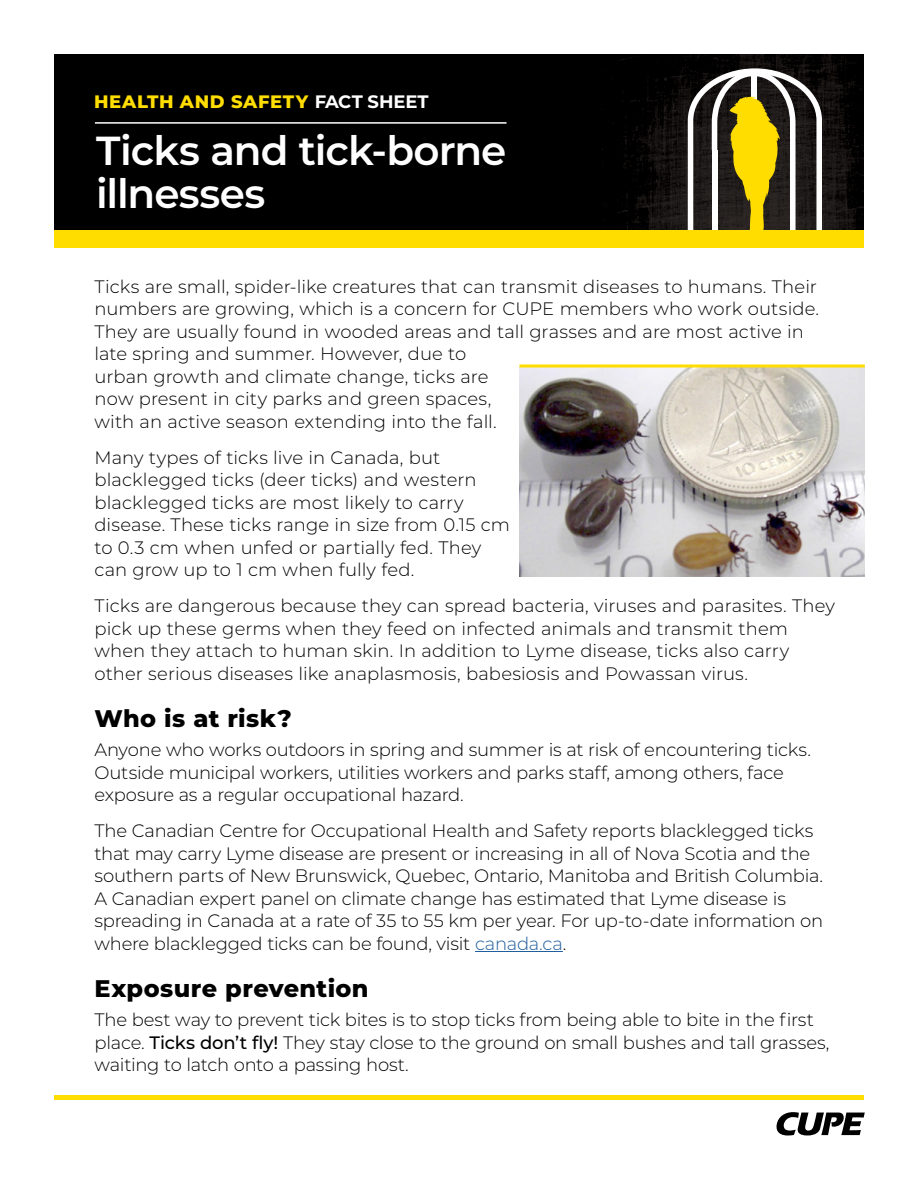
<style>
.page{position:relative;width:918px;height:1188px;background:#fff}
.page>*{position:absolute;margin:0;border:0;box-sizing:border-box;transform-origin:0 0}
.t1{font:600 40.5px/43.5px "Montserrat";letter-spacing:-.02em;color:#fff}
.t2{font:800 24px "Montserrat";letter-spacing:.015em;color:#000}
.t3{font:300 18px/22.5px "Montserrat";letter-spacing:-.005em;color:#000}
.t4{font:800 18px "Montserrat";letter-spacing:.035em;color:#fd0}
.s1{font-weight:700;color:#fff}
.s2{color:#215e9e}
.s3{font-weight:500}
</style>
<div class="page">
<hr style="left:475px;top:951px;width:88px;height:1px;background:#215e9e">
<img style="left:56px;top:54px;width:808px;height:176px">
<svg style="left:688px;top:68px;width:134px;height:162px"></svg>
<div style="left:54px;top:230px;width:810px;height:17px;background:#fd0"></div>
<hr style="left:95px;top:122px;width:412px;height:2px;background:#fff">
<hr style="left:54px;top:1095px;width:810px;height:4px;background:#fd0">
<svg style="left:776px;top:1112px;width:89px;height:24px"></svg>
<img style="left:519px;top:368px;width:346px;height:209px">
<svg style="left:519px;top:364px;width:346px;height:4px"></svg>
<p class="t4" style="left:94px;top:89px;width:336px">HEALTH AND SAFETY <span class="s1">FACT SHEET</span></p>
<h1 class="t1" style="left:96px;top:127px;width:412px">Ticks and tick-borne illnesses</h1>
<p class="t3" style="left:94px;top:274px;width:726px">Ticks are small, spider-like creatures that can transmit diseases to humans. Their numbers are growing, which is a concern for CUPE members who work outside.<br>They are usually found in wooded areas and tall grasses and are most active in late spring and summer. However, due to<br>urban growth and climate change, ticks are<br>now present in city parks and green spaces,<br>with an active season extending into the fall.</p>
<p class="t3" style="left:94px;top:445px;width:417px">Many types of ticks live in Canada, but blacklegged ticks (deer ticks) and western blacklegged ticks are most likely to carry disease. These ticks range in size from 0.15 cm to 0.3 cm when unfed or partially fed. They can grow up to 1 cm when fully fed.</p>
<p class="t3" style="left:94px;top:594px;width:742px">Ticks are dangerous because they can spread bacteria, viruses and parasites. They pick up these germs when they feed on infected animals and transmit them when they attach to human skin. In addition to Lyme disease, ticks also carry other serious diseases like anaplasmosis, babesiosis and Powassan virus.</p>
<h2 class="t2" style="left:94px;top:701px;width:199px">Who is at risk?</h2>
<p class="t3" style="left:94px;top:738px;width:718px">Anyone who works outdoors in spring and summer is at risk of encountering ticks.<br>Outside municipal workers, utilities workers and parks staff, among others, face exposure as a regular occupational hazard.</p>
<p class="t3" style="left:94px;top:819px;width:730px">The Canadian Centre for Occupational Health and Safety reports blacklegged ticks that may carry Lyme disease are present or increasing in all of Nova Scotia and the southern parts of New Brunswick, Quebec, Ontario, Manitoba and British Columbia.<br>A Canadian expert panel on climate change has estimated that Lyme disease is spreading in Canada at a rate of 35 to 55 km per year. For up-to-date information on where blacklegged ticks can be found, visit <span class="s2">canada.ca</span>.</p>
<h2 class="t2" style="left:94px;top:971px;width:276px">Exposure prevention</h2>
<p class="t3" style="left:94px;top:1008px;width:736px">The best way to prevent tick bites is to stop ticks from being able to bite in the first place. <span class="s3">Ticks don’t fly!</span> They stay close to the ground on small bushes and tall grasses, waiting to latch onto a passing host.</p>
</div>
